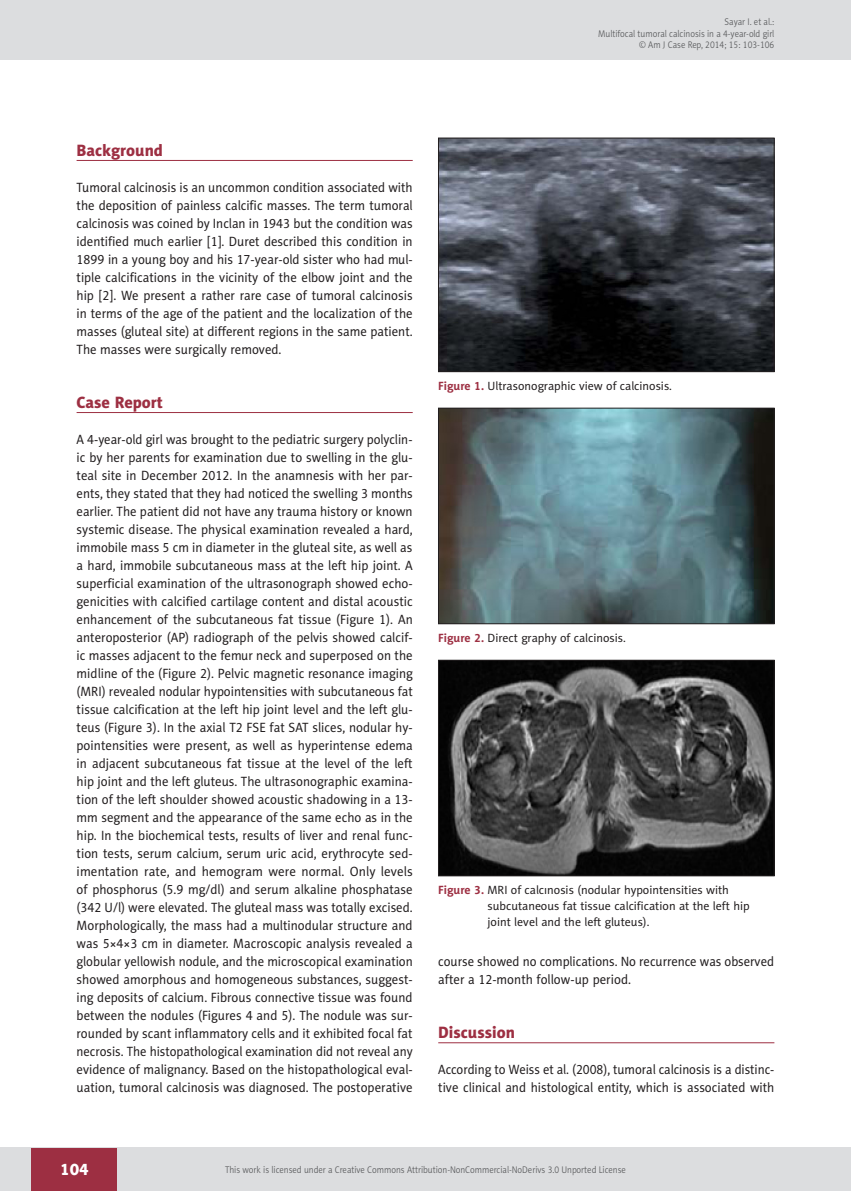
<style>
.page{position:relative;width:851px;height:1191px;background:#fff}
.page>*{position:absolute;margin:0;border:0;box-sizing:border-box;transform-origin:0 0}
.AJCR_Headline_1{font:16.5px "Naomi Sans EFN Heavy";color:#9d2f42}
.t1{font:16.5px "Naomi Sans EFN Heavy";color:#fff}
.AJCR_Body{font:13.5px/18px "Naomi Sans EFN";color:#231f20;scale:.94 1}
.AJCR_Body-2{font:13.5px/18px "Naomi Sans EFN";color:#231f20;text-align:justify;scale:.95 1}
.AJCR_Rycina_tytul{font:12px/15.8px "Naomi Sans EFN";color:#231f20}
.AJCR_pagina_sygnatur{font:9.75px "Naomi Sans EFN Light";color:#57585a;scale:.9 1}
.AJCR_pagina_zywa{font:9.75px/11.2px "Naomi Sans EFN Light";color:#57585a;text-align:right;scale:.9 1}
.s1{font-weight:700;color:#9d2f42}
</style>
<div class="page">
<hr style="left:77px;top:160px;width:335px;height:1px;background:#9d2f42">
<hr style="left:77px;top:412px;width:335px;height:1px;background:#9d2f42">
<hr style="left:438px;top:1042px;width:336px;height:1px;background:#9d2f42">
<img style="left:440px;top:140px;width:332px;height:230px">
<div style="left:438px;top:138px;width:336px;height:234px;border:1px solid #231f20"></div>
<img style="left:440px;top:410px;width:332px;height:212px">
<div style="left:438px;top:408px;width:336px;height:216px;border:1px solid #231f20"></div>
<img style="left:440px;top:662px;width:332px;height:212px">
<div style="left:438px;top:660px;width:336px;height:216px;border:1px solid #231f20"></div>
<div style="left:0;top:1148px;width:850px;height:43px;background:#dcdddf"></div>
<div style="left:32px;top:1148px;width:85px;height:42px;background:#9d2f42"></div>
<div style="left:0;top:0;width:850px;height:60px;background:#dcdddf"></div>
<hr style="left:850px;top:0;width:1px;height:60px;background:#dcdddf">
<p class="AJCR_pagina_zywa" style="left:598px;top:16px;width:197px">Sayar I. et al.:<br>Multifocal tumoral calcinosis in a 4-year-old girl</p>
<p class="AJCR_pagina_sygnatur" style="left:639px;top:39px;width:152px">© Am J Case Rep, 2014; 15: 103-106</p>
<p class="AJCR_Headline_1" style="left:77px;top:140px;width:88px">Background</p>
<p class="AJCR_Body-2" style="left:77px;top:178px;width:355px">Tumoral calcinosis is an uncommon condition associated with the deposition of painless calcific masses. The term tumoral calcinosis was coined by Inclan in 1943 but the condition was identified much earlier [1]. Duret described this condition in 1899 in a young boy and his 17-year-old sister who had mul&shy;tiple calcifications in the vicinity of the elbow joint and the hip [2]. We present a rather rare case of tumoral calcinosis in terms of the age of the patient and the localization of the masses (gluteal site) at different regions in the same patient.<br>The masses were surgically removed.</p>
<p class="AJCR_Headline_1" style="left:77px;top:392px;width:88px">Case Report</p>
<p class="AJCR_Body" style="left:77px;top:430px;width:359px;text-align:justify">A 4-year-old girl was brought to the pediatric surgery polyclin&shy;ic by her parents for examination due to swelling in the glu&shy;teal site in December 2012. In the anamnesis with her par&shy;ents, they stated that they had noticed the swelling 3 months earlier. The patient did not have any trauma history or known systemic disease. The physical examination revealed a hard, immobile mass 5 cm in diameter in the gluteal site, as well as a hard, immobile subcutaneous mass at the left hip joint. A superficial examination of the ultrasonograph showed echo&shy;genicities with calcified cartilage content and distal acoustic enhancement of the subcutaneous fat tissue (Figure 1). An anteroposterior (AP) radiograph of the pelvis showed calcif&shy;ic masses adjacent to the femur neck and superposed on the midline of the (Figure 2). Pelvic magnetic resonance imaging (MRI) revealed nodular hypointensities with subcutaneous fat tissue calcification at the left hip joint level and the left glu&shy;teus (Figure 3). In the axial T2 FSE fat SAT slices, nodular hy&shy;pointensities were present, as well as hyperintense edema in adjacent subcutaneous fat tissue at the level of the left hip joint and the left gluteus. The ultrasonographic examina&shy;tion of the left shoulder showed acoustic shadowing in a 13- mm segment and the appearance of the same echo as in the hip. In the biochemical tests, results of liver and renal func&shy;tion tests, serum calcium, serum uric acid, erythrocyte sed&shy;imentation rate, and hemogram were normal. Only levels of phosphorus (5.9 mg/dl) and serum alkaline phosphatase (342 U/l) were elevated. The gluteal mass was totally excised.<br>Morphologically, the mass had a multinodular structure and was 5×4×3 cm in diameter. Macroscopic analysis revealed a globular yellowish nodule, and the microscopical examination showed amorphous and homogeneous substances, suggest&shy;ing deposits of calcium. Fibrous connective tissue was found between the nodules (Figures 4 and 5). The nodule was sur&shy;rounded by scant inflammatory cells and it exhibited focal fat necrosis. The histopathological examination did not reveal any evidence of malignancy. Based on the histopathological eval&shy;uation, tumoral calcinosis was diagnosed. The postoperative</p>
<p class="AJCR_Rycina_tytul" style="left:438px;top:378px;width:235px"><span class="s1">Figure 1.</span> Ultrasonographic view of calcinosis.</p>
<p class="AJCR_Rycina_tytul" style="left:438px;top:630px;width:189px"><span class="s1">Figure 2.</span> Direct graphy of calcinosis.</p>
<p class="AJCR_Rycina_tytul" style="left:487px;top:882px;width:264px;text-indent:-49px"><span class="s1">Figure 3.</span> MRI of calcınosis (nodular hypointensities with subcutaneous fat tissue calcification at the left hip joint level and the left gluteus).</p>
<p class="AJCR_Body" style="left:438px;top:952px;width:359px">course showed no complications. No recurrence was observed after a 12-month follow-up period.</p>
<p class="AJCR_Headline_1" style="left:438px;top:1022px;width:78px">Discussion</p>
<p class="AJCR_Body" style="left:438px;top:1060px;width:359px">According to Weiss et al. (2008), tumoral calcinosis is a distinc&shy;tive clinical and histological entity, which is associated with</p>
<p class="t1" style="left:60px;top:1159px;width:30px">104</p>
<p class="AJCR_pagina_sygnatur" style="left:225px;top:1164px;width:447px">This work is licensed under a Creative Commons Attribution-NonCommercial-NoDerivs 3.0 Unported License</p>
</div>
